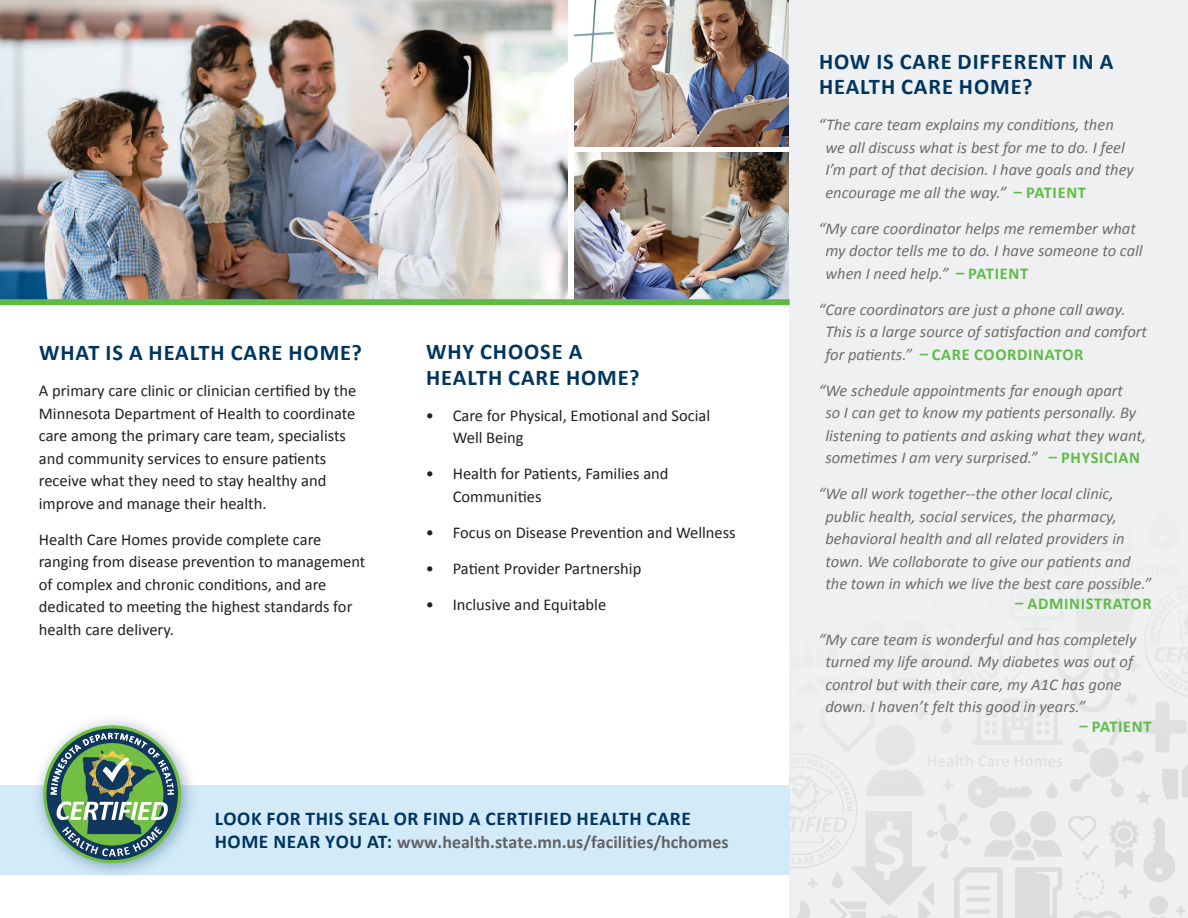
<style>
.page{position:relative;width:1188px;height:918px;background:#fff}
.page>*{position:absolute;margin:0;border:0;box-sizing:border-box;transform-origin:0 0}
.t1{font:700 22.5px/25.5px "Calibri";letter-spacing:.04em;color:#003560}
.t2{font:700 19.5px "Calibri";letter-spacing:.03em;color:#003560}
.t3{font:700 18px "Calibri";color:#636366}
.t4{font:italic 16.5px/22.5px "Calibri";color:#6d6e71}
.t5{font:16.5px/22.5px "Calibri";color:#231f20}
.t6{font:700 16.5px "Calibri";letter-spacing:.04em;color:#60bb46}
.s1{font-size:19.5px;color:#003560}
.s2{font-weight:700;font-style:normal;color:#60bb46}
</style>
<div class="page">
<img style="left:575px;top:153px;width:215px;height:146px">
<img style="left:575px;top:0;width:215px;height:147px">
<div style="left:790px;top:0;width:398px;height:918px;background:#eff0f1"></div>
<svg style="left:790px;top:631px;width:398px;height:287px"></svg>
<div style="left:0;top:785px;width:790px;height:90px;background:#d3ebf9"></div>
<img style="left:0;top:0;width:568px;height:299px">
<div style="left:0;top:299px;width:790px;height:6px;background:#60bb46"></div>
<div style="left:30px;top:713px;width:168px;height:167px;background:#003560;opacity:.4"></div>
<svg style="left:43px;top:725px;width:138px;height:138px"></svg>
<h1 class="t1" style="left:39px;top:342px;width:324px">WHAT IS A HEALTH CARE HOME?</h1>
<p class="t5" style="left:39px;top:380px;width:319px">A primary care clinic or clinician certified by the Minnesota Department of Health to coordinate care among the primary care team, specialists and community services to ensure patients receive what they need to stay healthy and improve and manage their health.</p>
<p class="t5" style="left:39px;top:528px;width:328px">Health Care Homes provide complete care ranging from disease prevention to management of complex and chronic conditions, and are dedicated to meeting the highest standards for health care delivery.</p>
<h1 class="t1" style="left:426px;top:341px;width:215px">WHY CHOOSE A<br>HEALTH CARE HOME?</h1>
<p class="t5" style="left:453px;top:404px;width:259px;text-indent:-27px">• Care for Physical, Emotional and Social<br>Well Being</p>
<p class="t5" style="left:453px;top:462px;width:217px;text-indent:-27px">• Health for Patients, Families and<br>Communities</p>
<p class="t5" style="left:426px;top:521px;width:311px">• Focus on Disease Prevention and Wellness</p>
<p class="t5" style="left:426px;top:557px;width:217px">• Patient Provider Partnership</p>
<p class="t5" style="left:426px;top:593px;width:182px">• Inclusive and Equitable</p>
<p class="t2" style="left:215px;top:811px;width:478px">LOOK FOR THIS SEAL OR FIND A CERTIFIED HEALTH CARE</p>
<p class="t3" style="left:215px;top:829px;width:515px"><span class="s1">HOME NEAR YOU AT:</span> www.health.state.mn.us/facilities/hchomes</p>
<h1 class="t1" style="left:819px;top:50px;width:296px">HOW IS CARE DIFFERENT IN A<br>HEALTH CARE HOME?</h1>
<p class="t4" style="left:825px;top:113px;width:310px;text-indent:-7px">“The care team explains my conditions, then we all discuss what is best for me to do. I feel I’m part of that decision. I have goals and they encourage me all the way.” <span class="s2">– PATIENT</span></p>
<p class="t4" style="left:825px;top:216px;width:319px;text-indent:-7px">“My care coordinator helps me remember what my doctor tells me to do. I have someone to call when I need help.” <span class="s2">– PATIENT</span></p>
<p class="t4" style="left:825px;top:297px;width:323px;text-indent:-7px">“Care coordinators are just a phone call away.<br>This is a large source of satisfaction and comfort for patients.” <span class="s2">– CARE COORDINATOR</span></p>
<p class="t4" style="left:825px;top:378px;width:322px;text-indent:-7px">“We schedule appointments far enough apart<br>so I can get to know my patients personally. By listening to patients and asking what they want, sometimes I am very surprised.” <span class="s2">– PHYSICIAN</span></p>
<p class="t4" style="left:825px;top:482px;width:327px;text-indent:-7px">“We all work together--the other local clinic, public health, social services, the pharmacy, behavioral health and all related providers in town. We collaborate to give our patients and the town in which we live the best care possible.”</p>
<p class="t6" style="left:1015px;top:593px;width:138px">– ADMINISTRATOR</p>
<p class="t4" style="left:825px;top:627px;width:313px;text-indent:-7px">“My care team is wonderful and has completely turned my life around. My diabetes was out of control but with their care, my A1C has gone down. I haven’t felt this good in years.”</p>
<p class="t6" style="left:1079px;top:716px;width:74px">– PATIENT</p>
</div>
